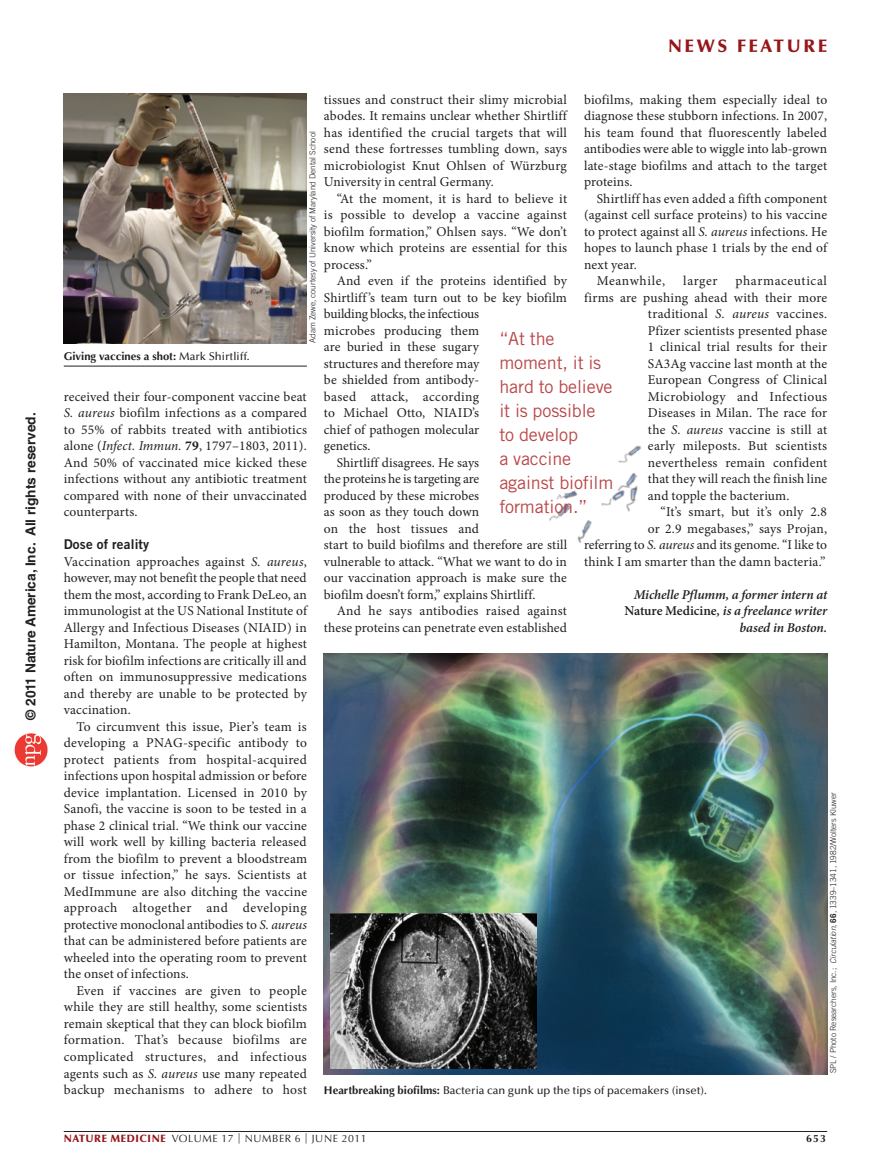
<style>
.page{position:relative;width:891px;height:1175px;background:#fff}
.page>*{position:absolute;margin:0;border:0;box-sizing:border-box;transform-origin:0 0}
.t1{font:18px/24px "Trade Gothic LT Std";letter-spacing:-.01em;color:#ba4749}
.t2{font:900 18px "Optima LT Std";letter-spacing:.15em;color:#961619}
.t3{font:700 13.65px "Helvetica LT Std";color:#231f20}
.t4{font:13.5px/16.5px "Minion Pro";letter-spacing:.01em;color:#231f20;text-align:justify}
.t5{font:italic 600 13.5px/16.5px "Minion Pro";letter-spacing:-.01em;color:#231f20;text-align:right}
.t6{font:13.5px "Minion Pro";letter-spacing:.03em;color:#231f20}
.t7{font:13.5px "Minion Pro";letter-spacing:-.01em;color:#231f20}
.t8{font:13.5px "Minion Pro";letter-spacing:-.015em;color:#231f20}
.t9{font:13.5px "Minion Pro";letter-spacing:.045em;color:#231f20}
.t10{font:13.5px "Trade Gothic LT Std Bd 2";color:#231f20}
.t11{font:500 11.25px "Optima LT Std";color:#231f20}
.t12{font:700 11.25px "Optima LT Std";color:#231f20}
.t13{font:10.5px "Optima LT Std";letter-spacing:.05em;color:#231f20}
.t14{font:700 10.5px "Optima LT Std";color:#231f20}
.t15{font:300 8.25px "Trade Gothic LT Std";letter-spacing:-.005em;color:#231f20}
.s1{font-style:italic}
.s2{font-style:normal}
.s3{font-weight:500}
.s4{font-weight:700}
.s5{font-weight:900;color:#961619}
</style>
<div class="page">
<hr style="left:64px;top:1131px;width:763px;height:1px;background:#231f20">
<img style="left:324px;top:653px;width:503px;height:421px">
<img style="left:549px;top:445px;width:92px;height:98px">
<img style="left:64px;top:94px;width:243px;height:249px">
<hr style="left:64px;top:366px;width:243px;height:1px;background:#231f20">
<img style="left:331px;top:913px;width:205px;height:155px">
<img style="left:14px;top:733px;width:33px;height:33px">
<p class="t3" style="left:22px;top:719px;width:308px;rotate:-90deg">© 2011 Nature America, Inc. All rights reserved.</p>
<h1 class="t2" style="left:668px;top:36px;width:160px">NEWS FEATURE</h1>
<p class="t4" style="left:584px;top:91px;width:245px">biofilms, making them especially ideal to diagnose these stubborn infections. In 2007, his team found that fluorescently labeled antibodies were able to wiggle into lab-grown late-stage biofilms and attach to the target proteins.</p>
<p class="t4" style="left:597px;top:190px;width:232px">Shirtliff has even added a fifth component</p>
<p class="t4" style="left:584px;top:207px;width:245px">(against cell surface proteins) to his vaccine</p>
<p class="t4" style="left:584px;top:223px;width:245px">to protect against all <span class="s1">S. aureus</span> infections. He</p>
<p class="t4" style="left:584px;top:240px;width:244px">hopes to launch phase 1 trials by the end of</p>
<p class="t4" style="left:584px;top:256px;width:54px">next year.</p>
<p class="t9" style="left:597px;top:272px;width:70px">Meanwhile,</p>
<p class="t4" style="left:683px;top:273px;width:36px">larger</p>
<p class="t9" style="left:736px;top:272px;width:93px">pharmaceutical</p>
<p class="t4" style="left:584px;top:289px;width:245px">firms are pushing ahead with their more</p>
<p class="t4" style="left:648px;top:306px;width:181px">traditional <span class="s1">S. aureus</span> vaccines.</p>
<p class="t4" style="left:648px;top:322px;width:181px">Pfizer scientists presented phase</p>
<p class="t4" style="left:648px;top:339px;width:181px">1 clinical trial results for their</p>
<p class="t4" style="left:648px;top:355px;width:181px">SA3Ag vaccine last month at the</p>
<p class="t4" style="left:648px;top:372px;width:181px">European Congress of Clinical</p>
<p class="t6" style="left:648px;top:387px;width:181px">Microbiology and Infectious</p>
<p class="t4" style="left:648px;top:405px;width:181px">Diseases in Milan. The race for</p>
<p class="t4" style="left:648px;top:421px;width:181px">the <span class="s1">S. aureus</span> vaccine is still at</p>
<p class="t4" style="left:648px;top:438px;width:181px">early mileposts. But scientists</p>
<p class="t4" style="left:648px;top:454px;width:181px">nevertheless remain confident</p>
<p class="t4" style="left:648px;top:471px;width:181px">that they will reach the finish line</p>
<p class="t4" style="left:648px;top:487px;width:143px">and topple the bacterium.</p>
<p class="t4" style="left:661px;top:504px;width:168px">“It’s smart, but it’s only 2.8</p>
<p class="t4" style="left:648px;top:520px;width:181px">or 2.9 megabases,” says Projan,</p>
<p class="t4" style="left:584px;top:536px;width:244px">referring to <span class="s1">S. aureus</span> and its genome. “I like to</p>
<p class="t4" style="left:584px;top:553px;width:243px">think I am smarter than the damn bacteria.”</p>
<p class="t5" style="left:625px;top:586px;width:204px">Michelle Pflumm, a former intern at<br><span class="s2">Nature Medicine</span>, is a freelance writer based in Boston.</p>
<p class="t4" style="left:324px;top:91px;width:245px">tissues and construct their slimy microbial abodes. It remains unclear whether Shirtliff has identified the crucial targets that will send these fortresses tumbling down, says microbiologist Knut Ohlsen of Würzburg University in central Germany.</p>
<p class="t4" style="left:324px;top:190px;width:245px;text-indent:13px">“At the moment, it is hard to believe it is possible to develop a vaccine against biofilm formation,” Ohlsen says. “We don’t know which proteins are essential for this process.”</p>
<p class="t4" style="left:337px;top:273px;width:232px">And even if the proteins identified by</p>
<p class="t4" style="left:324px;top:289px;width:245px">Shirtliff ’s team turn out to be key biofilm</p>
<p class="t7" style="left:324px;top:305px;width:157px">building blocks, the infectious</p>
<p class="t4" style="left:324px;top:322px;width:157px">microbes producing them</p>
<p class="t4" style="left:324px;top:339px;width:157px">are buried in these sugary</p>
<p class="t4" style="left:324px;top:355px;width:157px">structures and therefore may</p>
<p class="t4" style="left:324px;top:372px;width:157px">be shielded from antibody-</p>
<p class="t6" style="left:324px;top:387px;width:157px">based attack, according</p>
<p class="t4" style="left:324px;top:405px;width:157px">to Michael Otto, NIAID’s</p>
<p class="t4" style="left:324px;top:421px;width:157px">chief of pathogen molecular</p>
<p class="t4" style="left:324px;top:438px;width:48px">genetics.</p>
<p class="t4" style="left:337px;top:454px;width:144px">Shirtliff disagrees. He says</p>
<p class="t8" style="left:324px;top:470px;width:157px">the proteins he is targeting are</p>
<p class="t4" style="left:324px;top:487px;width:157px">produced by these microbes</p>
<p class="t4" style="left:324px;top:504px;width:157px">as soon as they touch down</p>
<p class="t4" style="left:324px;top:520px;width:157px">on the host tissues and</p>
<p class="t4" style="left:324px;top:537px;width:245px">start to build biofilms and therefore are still</p>
<p class="t4" style="left:324px;top:553px;width:245px">vulnerable to attack. “What we want to do in</p>
<p class="t4" style="left:324px;top:570px;width:244px">our vaccination approach is make sure the</p>
<p class="t4" style="left:324px;top:586px;width:213px">biofilm doesn’t form,” explains Shirtliff.</p>
<p class="t4" style="left:337px;top:603px;width:232px">And he says antibodies raised against</p>
<p class="t4" style="left:324px;top:619px;width:245px">these proteins can penetrate even established</p>
<p class="t15" style="left:308px;top:343px;width:213px;rotate:-90deg">Adam Zewe, courtesy of University of Maryland Dental School</p>
<h1 class="t1" style="left:499px;top:327px;width:116px">“At the moment, it is hard to believe it is possible to develop<br>a vaccine against biofilm formation.”</h1>
<p class="t12" style="left:64px;top:349px;width:187px">Giving vaccines a shot: <span class="s3">Mark Shirtliff.</span></p>
<p class="t4" style="left:64px;top:388px;width:245px">received their four-component vaccine beat <span class="s1">S. aureus</span> biofilm infections as a compared to 55% of rabbits treated with antibiotics alone (<span class="s1">Infect. Immun.</span> <span class="s4">79</span>, 1797–1803, 2011).<br>And 50% of vaccinated mice kicked these infections without any antibiotic treatment compared with none of their unvaccinated counterparts.</p>
<p class="t10" style="left:64px;top:536px;width:87px">Dose of reality</p>
<p class="t4" style="left:64px;top:553px;width:245px">Vaccination approaches against <span class="s1">S. aureus</span>, however, may not benefit the people that need them the most, according to Frank DeLeo, an immunologist at the US National Institute of Allergy and Infectious Diseases (NIAID) in Hamilton, Montana. The people at highest risk for biofilm infections are critically ill and often on immunosuppressive medications and thereby are unable to be protected by vaccination.</p>
<p class="t4" style="left:64px;top:718px;width:245px;text-indent:13px">To circumvent this issue, Pier’s team is developing a PNAG-specific antibody to protect patients from hospital-acquired infections upon hospital admission or before device implantation. Licensed in 2010 by Sanofi, the vaccine is soon to be tested in a phase 2 clinical trial. “We think our vaccine will work well by killing bacteria released from the biofilm to prevent a bloodstream or tissue infection,” he says. Scientists at MedImmune are also ditching the vaccine approach altogether and developing protective monoclonal antibodies to <span class="s1">S. aureus </span>that can be administered before patients are wheeled into the operating room to prevent the onset of infections.</p>
<p class="t4" style="left:64px;top:982px;width:245px;text-indent:13px">Even if vaccines are given to people while they are still healthy, some scientists remain skeptical that they can block biofilm formation. That’s because biofilms are complicated structures, and infectious agents such as <span class="s1">S. aureus</span> use many repeated backup mechanisms to adhere to host</p>
<p class="t15" style="left:828px;top:1073px;width:282px;rotate:-90deg">SPL / Photo Researchers, Inc.; <span class="s1">Circulation</span>, <span class="s4">66</span>, 1339–1341, 1982/Wolters Kluwer</p>
<p class="t11" style="left:324px;top:1084px;width:385px"><span class="s4">Heartbreaking biofilms:</span> Bacteria can gunk up the tips of pacemakers (inset).</p>
<p class="t13" style="left:64px;top:1132px;width:304px"><span class="s5">NATURE MEDICINE</span> VOLUME 17 | NUMBER 6 | JUNE 2011</p>
<p class="t14" style="left:806px;top:1132px;width:21px">653</p>
</div>
